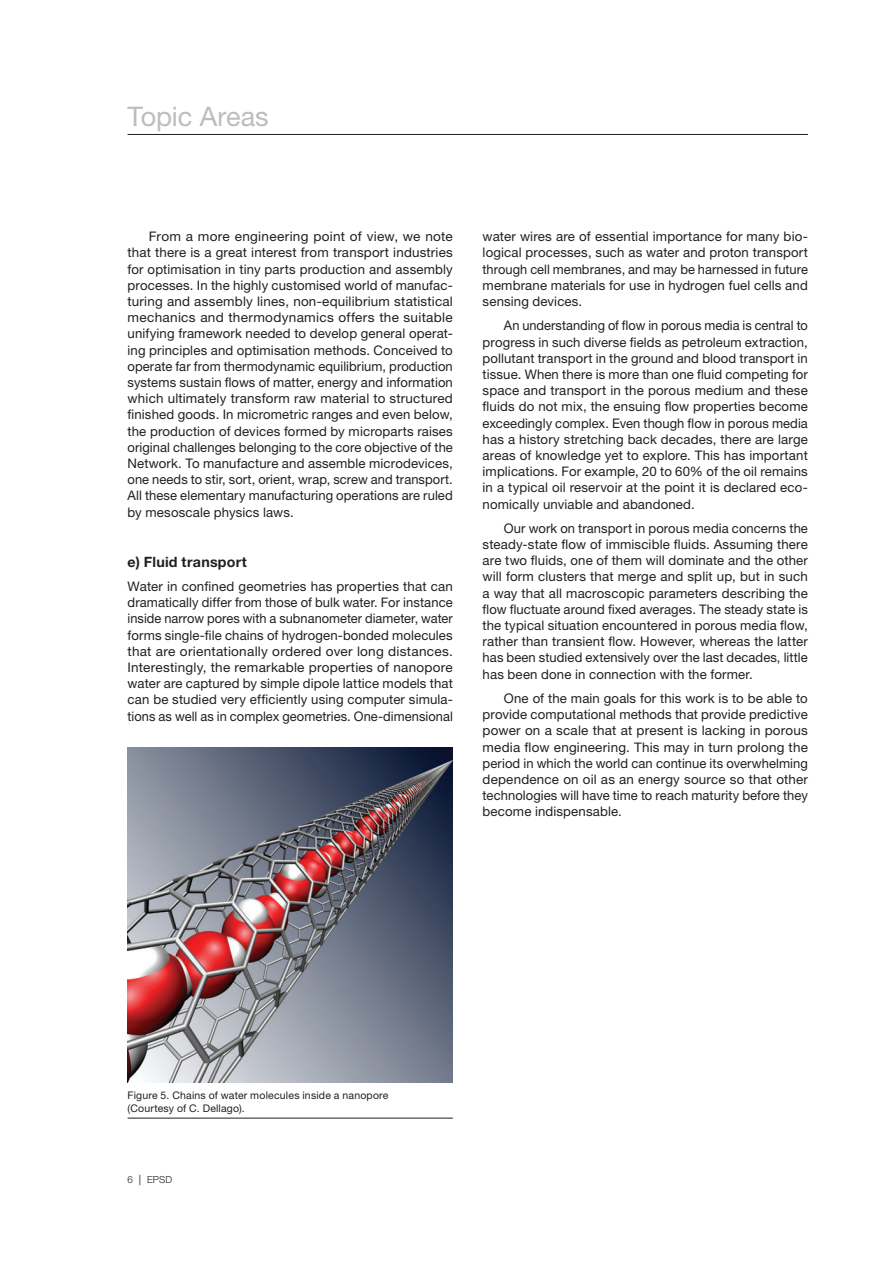
<style>
.page{position:relative;width:893px;height:1263px;background:#fff}
.page>*{position:absolute;margin:0;border:0;box-sizing:border-box;transform-origin:0 0}
.t1{font:27px "Helvetica Neue LT Std";letter-spacing:-.005em;color:#bcbdc0}
.t2{font:700 14.25px "Helvetica Neue LT Std";letter-spacing:.02em;color:#231f20}
.t3{font:13.2px/16.2px "Helvetica Neue LT Std";letter-spacing:.01em;color:#231f20;text-align:justify}
.t4{font:10.5px/12.8px "Helvetica Neue LT Std";letter-spacing:.015em;color:#231f20}
.t5{font:300 9.75px "Helvetica Neue LT Std";color:#231f20}
.s1{font-weight:400;font-size:10.5px}
</style>
<div class="page">
<hr style="left:128px;top:134px;width:680px;height:1px;background:#231f20">
<hr style="left:128px;top:1118px;width:325px;height:1px;background:#231f20">
<img style="left:128px;top:747px;width:325px;height:335px">
<h1 class="t1" style="left:128px;top:100px;width:143px">Topic Areas</h1>
<p class="t3" style="left:128px;top:228px;width:327px;text-indent:21px">From a more engineering point of view, we note that there is a great interest from transport industries for optimisation in tiny parts production and assembly processes. In the highly customised world of manufac&shy;turing and assembly lines, non-equilibrium statistical mechanics and thermodynamics offers the suitable unifying framework needed to develop general operat&shy;ing principles and optimisation methods. Conceived to operate far from thermodynamic equilibrium, production systems sustain flows of matter, energy and information which ultimately transform raw material to structured finished goods. In micrometric ranges and even below, the production of devices formed by microparts raises original challenges belonging to the core objective of the Network. To manufacture and assemble microdevices, one needs to stir, sort, orient, wrap, screw and transport.<br>All these elementary manufacturing operations are ruled by mesoscale physics laws.</p>
<p class="t2" style="left:128px;top:553px;width:121px">e) Fluid transport</p>
<p class="t3" style="left:128px;top:578px;width:327px">Water in confined geometries has properties that can dramatically differ from those of bulk water. For instance inside narrow pores with a subnanometer diameter, water forms single-file chains of hydrogen-bonded molecules that are orientationally ordered over long distances.<br>Interestingly, the remarkable properties of nanopore water are captured by simple dipole lattice models that can be studied very efficiently using computer simula&shy;tions as well as in complex geometries. One-dimensional</p>
<p class="t3" style="left:483px;top:228px;width:327px">water wires are of essential importance for many bio&shy;logical processes, such as water and proton transport through cell membranes, and may be harnessed in future membrane materials for use in hydrogen fuel cells and sensing devices.</p>
<p class="t3" style="left:483px;top:317px;width:327px;text-indent:21px">An understanding of flow in porous media is central to progress in such diverse fields as petroleum extraction, pollutant transport in the ground and blood transport in tissue. When there is more than one fluid competing for space and transport in the porous medium and these fluids do not mix, the ensuing flow properties become exceedingly complex. Even though flow in porous media has a history stretching back decades, there are large areas of knowledge yet to explore. This has important implications. For example, 20 to 60% of the oil remains in a typical oil reservoir at the point it is declared eco&shy;nomically unviable and abandoned.</p>
<p class="t3" style="left:483px;top:520px;width:327px;text-indent:21px">Our work on transport in porous media concerns the steady-state flow of immiscible fluids. Assuming there are two fluids, one of them will dominate and the other will form clusters that merge and split up, but in such a way that all macroscopic parameters describing the flow fluctuate around fixed averages. The steady state is the typical situation encountered in porous media flow, rather than transient flow. However, whereas the latter has been studied extensively over the last decades, little has been done in connection with the former.</p>
<p class="t3" style="left:483px;top:690px;width:327px;text-indent:21px">One of the main goals for this work is to be able to provide computational methods that provide predictive power on a scale that at present is lacking in porous media flow engineering. This may in turn prolong the period in which the world can continue its overwhelming dependence on oil as an energy source so that other technologies will have time to reach maturity before they become indispensable.</p>
<p class="t4" style="left:128px;top:1088px;width:262px">Figure 5. Chains of water molecules inside a nanopore (Courtesy of C. Dellago).</p>
<p class="t5" style="left:128px;top:1173px;width:46px">6 <span class="s1">|</span> EPSD</p>
</div>
